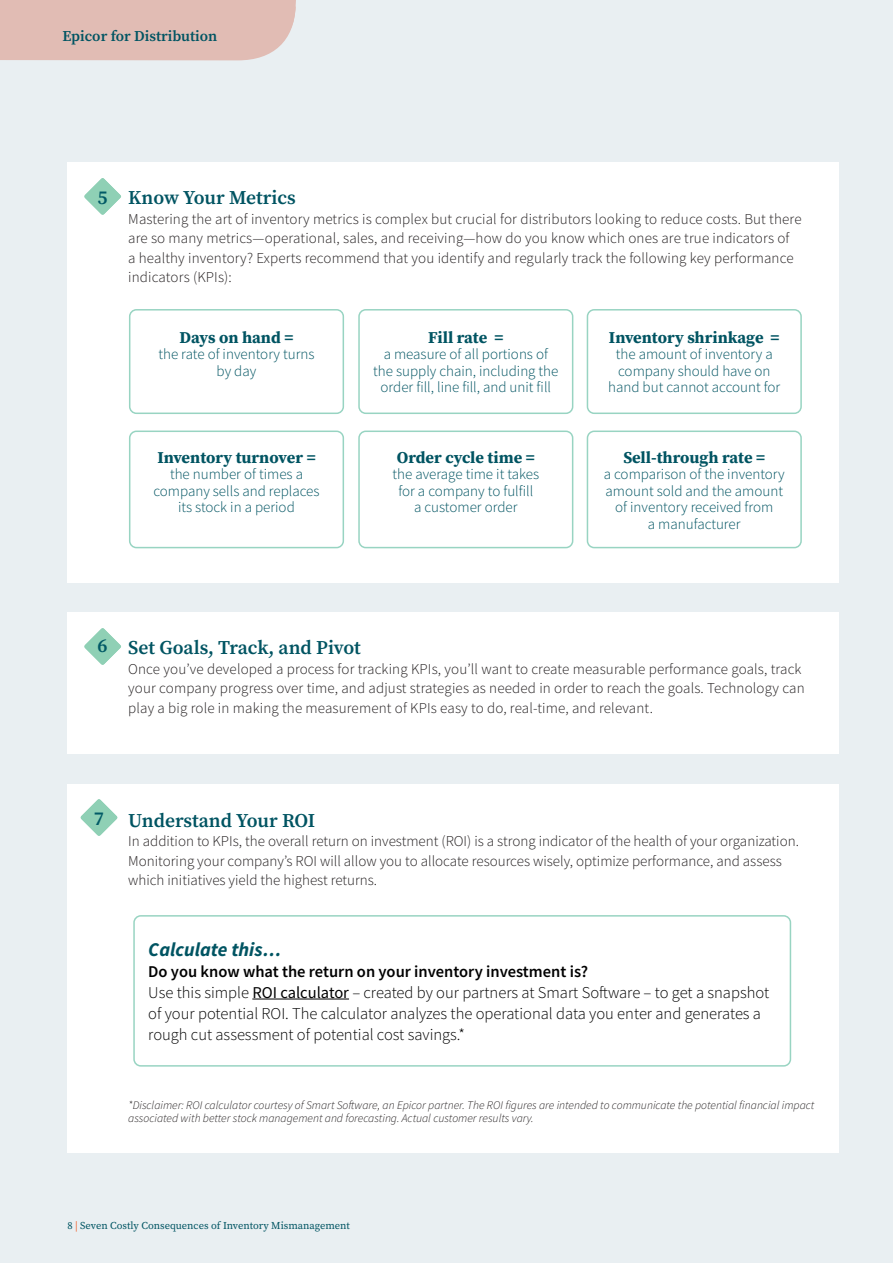
<style>
.page{position:relative;width:893px;height:1263px;background:#e9eff2}
.page>*{position:absolute;margin:0;border:0;box-sizing:border-box;transform-origin:0 0}
.t1{font:600 19.5px "Source Serif Pro";color:#005462}
.t2{font:italic 700 19.5px "Source Sans Pro";color:#005462}
.t3{font:600 19.5px "Source Serif Pro";color:#015a66}
.t4{font:300 16.5px/21px "Source Sans Pro";color:#000}
.t5{font:700 16.5px "Source Serif Pro";color:#005462}
.t6{font:300 15px/19.5px "Source Sans Pro";letter-spacing:.01em;color:#231f20}
.t7{font:300 15px/16.5px "Source Sans Pro";color:#005462;text-align:center}
.t8{font:600 15px "Source Serif Pro";color:#005462}
.t9{font:italic 300 11.7px/13.5px "Source Sans Pro";color:#231f20}
.t10{font:10.5px "Source Serif Pro";color:#005462}
.s1{font-weight:600}
.s2{font-weight:400}
.s3{color:#f15921}
</style>
<div class="page">
<div style="left:68px;top:162px;width:771px;height:420px;background:#fff"></div>
<svg style="left:84px;top:178px;width:37px;height:37px"></svg>
<div style="left:129px;top:309px;width:215px;height:105px;border:2px solid #98d4c2;border-radius:7px"></div>
<div style="left:358px;top:309px;width:215px;height:105px;border:2px solid #98d4c2;border-radius:7px"></div>
<div style="left:587px;top:309px;width:215px;height:105px;border:2px solid #98d4c2;border-radius:7px"></div>
<div style="left:129px;top:431px;width:215px;height:117px;border:2px solid #98d4c2;border-radius:7px"></div>
<div style="left:358px;top:431px;width:215px;height:117px;border:2px solid #98d4c2;border-radius:7px"></div>
<div style="left:587px;top:431px;width:215px;height:117px;border:2px solid #98d4c2;border-radius:7px"></div>
<div style="left:68px;top:612px;width:771px;height:141px;background:#fff"></div>
<div style="left:68px;top:784px;width:771px;height:369px;background:#fff"></div>
<svg style="left:84px;top:628px;width:37px;height:37px"></svg>
<svg style="left:80px;top:799px;width:38px;height:37px"></svg>
<div style="left:0;top:0;width:297px;height:60px;background:#e1bcb4"></div>
<hr style="left:252px;top:998px;width:97px;height:1px;background:#000">
<div style="left:133px;top:915px;width:658px;height:152px;border:2px solid #98d4c2;border-radius:7px"></div>
<p class="t8" style="left:63px;top:26px;width:156px">Epicor for Distribution</p>
<h1 class="t3" style="left:98px;top:184px;width:12px">5</h1>
<h1 class="t1" style="left:128px;top:184px;width:169px">Know Your Metrics</h1>
<p class="t6" style="left:128px;top:209px;width:675px">Mastering the art of inventory metrics is complex but crucial for distributors looking to reduce costs. But there are so many metrics—operational, sales, and receiving—how do you know which ones are true indicators of<br>a healthy inventory? Experts recommend that you identify and regularly track the following key performance indicators (KPIs):</p>
<p class="t5" style="left:180px;top:326px;width:115px">Days on hand =</p>
<p class="t7" style="left:158px;top:346px;width:158px">the rate of inventory turns by day</p>
<p class="t5" style="left:428px;top:326px;width:77px">Fill rate =</p>
<p class="t7" style="left:373px;top:346px;width:187px">a measure of all portions of the supply chain, including the order fill, line fill, and unit fill</p>
<p class="t5" style="left:609px;top:326px;width:172px">Inventory shrinkage =</p>
<p class="t7" style="left:608px;top:346px;width:174px">the amount of inventory a company should have on hand but cannot account for</p>
<p class="t5" style="left:157px;top:446px;width:160px">Inventory turnover =</p>
<p class="t7" style="left:153px;top:466px;width:168px">the number of times a company sells and replaces its stock in a period</p>
<p class="t5" style="left:397px;top:446px;width:140px">Order cycle time =</p>
<p class="t7" style="left:392px;top:466px;width:148px">the average time it takes for a company to fulfill<br>a customer order</p>
<p class="t5" style="left:623px;top:446px;width:143px">Sell-through rate =</p>
<p class="t7" style="left:604px;top:466px;width:182px">a comparison of the inventory amount sold and the amount of inventory received from<br>a manufacturer</p>
<h1 class="t3" style="left:98px;top:632px;width:12px">6</h1>
<h1 class="t1" style="left:128px;top:634px;width:234px">Set Goals, Track, and Pivot</h1>
<p class="t6" style="left:128px;top:659px;width:678px">Once you’ve developed a process for tracking KPIs, you’ll want to create measurable performance goals, track your company progress over time, and adjust strategies as needed in order to reach the goals. Technology can play a big role in making the measurement of KPIs easy to do, real-time, and relevant.</p>
<h1 class="t3" style="left:94px;top:805px;width:12px">7</h1>
<h1 class="t1" style="left:128px;top:807px;width:189px">Understand Your ROI</h1>
<p class="t6" style="left:128px;top:831px;width:672px">In addition to KPIs, the overall return on investment (ROI) is a strong indicator of the health of your organization.<br>Monitoring your company’s ROI will allow you to allocate resources wisely, optimize performance, and assess which initiatives yield the highest returns.</p>
<h1 class="t2" style="left:148px;top:936px;width:135px">Calculate this…</h1>
<p class="t4" style="left:148px;top:961px;width:622px"><span class="s1">Do you know what the return on your inventory investment is?<br></span>Use this simple <span class="s2">ROI calculator</span> – created by our partners at Smart Software – to get a snapshot of your potential ROI. The calculator analyzes the operational data you enter and generates a rough cut assessment of potential cost savings.*</p>
<p class="t9" style="left:128px;top:1098px;width:688px">*Disclaimer: ROI calculator courtesy of Smart Software, an Epicor partner. The ROI figures are intended to communicate the potential financial impact associated with better stock management and forecasting. Actual customer results vary.</p>
<p class="t10" style="left:68px;top:1218px;width:284px">8 <span class="s3">|</span> Seven Costly Consequences of Inventory Mismanagement</p>
</div>
